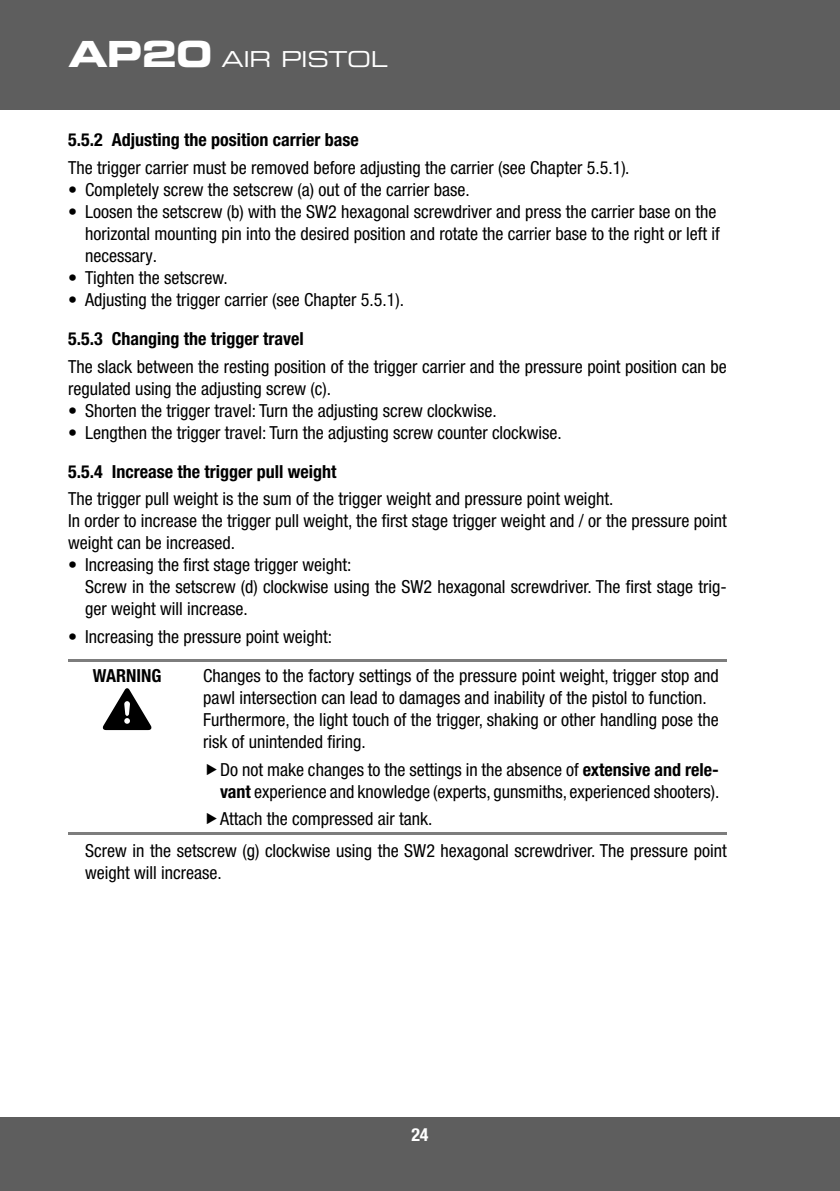
<style>
.page{position:relative;width:840px;height:1191px;background:#fff}
.page>*{position:absolute;margin:0;border:0;box-sizing:border-box;transform-origin:0 0}
.t1{font:22px "Eurostile LT Std Ex 2";letter-spacing:-.02em;color:#fff}
.t2{font:condensed 18px/22px "Helvetica Neue LT Pro";color:#000}
.t3{font:700 condensed 18px "Helvetica Neue LT Pro";color:#000}
.t4{font:700 condensed 18px "Helvetica Neue LT Pro";color:#fff}
.s1{font-family:"Eurostile LT Std Bold Ex 2";font-size:36px}
.s2{font-weight:700}
</style>
<div class="page">
<div style="left:0;top:0;width:839px;height:109px;background:#5e5e5e"></div>
<div style="left:0;top:1117px;width:839px;height:74px;background:#5e5e5e"></div>
<hr style="left:68px;top:659px;width:118px;height:2px;background:#7d7d7d">
<svg style="left:186px;top:659px;width:17px;height:2px"></svg>
<hr style="left:203px;top:659px;width:523px;height:2px;background:#7d7d7d">
<hr style="left:68px;top:832px;width:118px;height:2px;background:#7d7d7d">
<svg style="left:186px;top:832px;width:17px;height:2px"></svg>
<hr style="left:203px;top:832px;width:523px;height:2px;background:#7d7d7d">
<svg style="left:103px;top:688px;width:48px;height:42px"></svg>
<p class="t1" style="left:68px;top:44px;width:320px"><span class="s1">AP20</span> AIR PISTOL</p>
<p class="t3" style="left:68px;top:129px;width:292px">5.5.2 Adjusting the position carrier base</p>
<p class="t2" style="left:68px;top:156px;width:562px">The trigger carrier must be removed before adjusting the carrier (see Chapter 5.5.1).</p>
<p class="t2" style="left:68px;top:178px;width:403px">• Completely screw the setscrew (a) out of the carrier base.</p>
<p class="t2" style="left:85px;top:200px;width:636px;text-indent:-17px">• Loosen the setscrew (b) with the SW2 hexagonal screwdriver and press the carrier base on the horizontal mounting pin into the desired position and rotate the carrier base to the right or left if necessary.</p>
<p class="t2" style="left:68px;top:266px;width:161px">• Tighten the setscrew.</p>
<p class="t2" style="left:68px;top:288px;width:337px">• Adjusting the trigger carrier (see Chapter 5.5.1).</p>
<p class="t3" style="left:68px;top:328px;width:237px">5.5.3 Changing the trigger travel</p>
<p class="t2" style="left:68px;top:355px;width:659px">The slack between the resting position of the trigger carrier and the pressure point position can be regulated using the adjusting screw (c).</p>
<p class="t2" style="left:68px;top:399px;width:430px">• Shorten the trigger travel: Turn the adjusting screw clockwise.</p>
<p class="t2" style="left:68px;top:421px;width:495px">• Lengthen the trigger travel: Turn the adjusting screw counter clockwise.</p>
<p class="t3" style="left:68px;top:460px;width:270px">5.5.4 Increase the trigger pull weight</p>
<p class="t2" style="left:68px;top:487px;width:659px">The trigger pull weight is the sum of the trigger weight and pressure point weight.<br>In order to increase the trigger pull weight, the first stage trigger weight and / or the pressure point weight can be increased.</p>
<p class="t2" style="left:85px;top:553px;width:642px;text-indent:-17px">• Increasing the first stage trigger weight:<br>Screw in the setscrew (d) clockwise using the SW2 hexagonal screwdriver. The first stage trig&shy;ger weight will increase.</p>
<p class="t2" style="left:68px;top:625px;width:265px">• Increasing the pressure point weight:</p>
<p class="t3" style="left:93px;top:664px;width:70px">WARNING</p>
<p class="t2" style="left:203px;top:664px;width:517px">Changes to the factory settings of the pressure point weight, trigger stop and pawl intersection can lead to damages and inability of the pistol to function.<br>Furthermore, the light touch of the trigger, shaking or other handling pose the risk of unintended firing.</p>
<p class="t2" style="left:220px;top:758px;width:500px">Do not make changes to the settings in the absence of <span class="s2">extensive and rele&shy;vant</span> experience and knowledge (experts, gunsmiths, experienced shooters).</p>
<p class="t2" style="left:85px;top:802px;width:642px;line-height:32px;text-indent:135px">Attach the compressed air tank.<br>Screw in the setscrew (g) clockwise using the SW2 hexagonal screwdriver. The pressure point</p>
<p class="t2" style="left:85px;top:861px;width:138px">weight will increase.</p>
<p class="t4" style="left:411px;top:1124px;width:19px">24</p>
</div>
